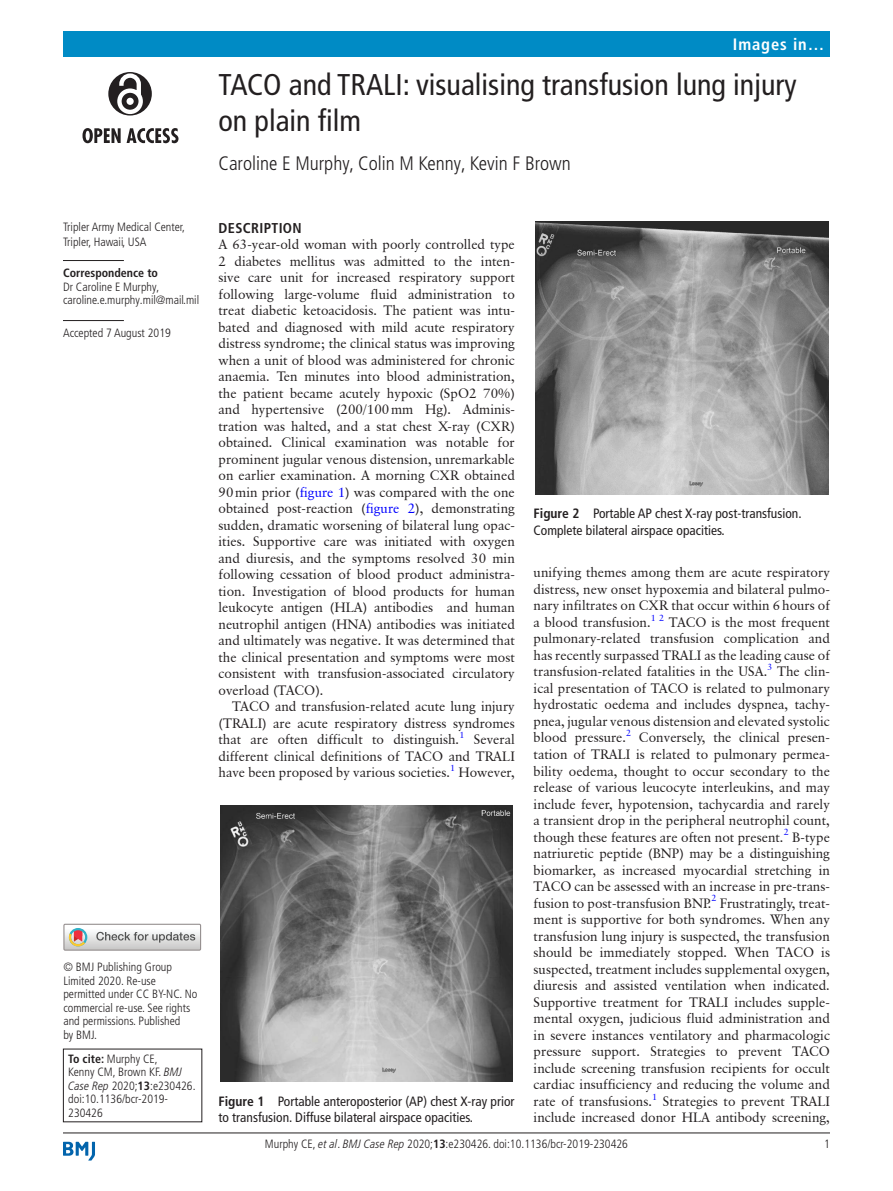
<style>
.page{position:relative;width:893px;height:1191px;background:#fff}
.page>*{position:absolute;margin:0;border:0;box-sizing:border-box;transform-origin:0 0}
.t1{font:condensed 30px/36px "Frutiger LT Pro";color:#231f20}
.t2{font:300 condensed 19.5px "Frutiger LT Pro";color:#231f20}
.t3{font:700 condensed 16.5px "Frutiger LT Std";letter-spacing:.055em;color:#fff}
.t4{font:700 condensed 14.25px "Frutiger LT Pro";letter-spacing:.025em;color:#231f20}
.t5{font:13.5px/16.5px "Classical Garamond BT";color:#231f20;text-align:justify}
.t6{font:condensed 13.5px/16.5px "Frutiger LT Pro";color:#231f20}
.t7{font:300 condensed 12px/13.5px "Frutiger LT Pro";color:#231f20}
.t8{font:700 condensed 12px "Frutiger LT Pro";color:#231f20}
.s1{font-weight:700}
.s2{font-style:italic}
.s3{color:#00f}
</style>
<div class="page">
<hr style="left:63px;top:1132px;width:767px;height:1px;background:#231f20">
<svg style="left:63px;top:1141px;width:32px;height:19px"></svg>
<div style="left:63px;top:31px;width:767px;height:25px;background:#008bc5"></div>
<hr style="left:63px;top:260px;width:61px;height:1px;background:#231f20">
<hr style="left:63px;top:320px;width:61px;height:1px;background:#231f20">
<div style="left:63px;top:923px;width:138px;height:27px;border:1px solid #969090"></div>
<svg style="left:64px;top:924px;width:137px;height:26px"></svg>
<img style="left:221px;top:805px;width:292px;height:276px">
<img style="left:535px;top:222px;width:293px;height:272px">
<div style="left:108px;top:72px;width:44px;height:43px;background:#231f20;border-radius:50%"></div>
<svg style="left:83px;top:128px;width:38px;height:15px"></svg>
<svg style="left:127px;top:128px;width:51px;height:15px"></svg>
<svg style="left:115px;top:72px;width:30px;height:44px"></svg>
<div style="left:127px;top:98px;width:7px;height:7px;background:#fff;border-radius:50%"></div>
<p class="t7" style="left:63px;top:219px;width:124px;line-height:15px">Tripler Army Medical Center,<br>Tripler, Hawaii, USA</p>
<p class="t8" style="left:63px;top:266px;width:97px">Correspondence to</p>
<p class="t7" style="left:63px;top:280px;width:138px">Dr Caroline E Murphy, caroline.e.murphy.mil@mail.mil</p>
<p class="t7" style="left:63px;top:327px;width:109px">Accepted 7 August 2019</p>
<p class="t7" style="left:63px;top:960px;width:136px">© BMJ Publishing Group<br>Limited 2020. Re-use permitted under CC BY-NC. No commercial re-use. See rights and permissions. Published<br>by BMJ.</p>
<p class="t7" style="left:68px;top:1052px;width:129px"><span class="s1">To cite:</span> Murphy CE,<br>Kenny CM, Brown KF. <span class="s2">BMJ<br>Case Rep</span> 2020;<span class="s1">13</span>:e230426. doi:10.1136/bcr-2019-<br>230426</p>
<p class="t3" style="left:733px;top:34px;width:93px">Images in…</p>
<h1 class="t1" style="left:219px;top:66px;width:580px">TACO and TRALI: visualising transfusion lung injury on plain film</h1>
<h2 class="t2" style="left:219px;top:152px;width:354px">Caroline E Murphy, Colin M Kenny, Kevin F Brown</h2>
<p class="t4" style="left:219px;top:219px;width:85px">Description</p>
<p class="t5" style="left:219px;top:236px;width:298px">A 63-year-old woman with poorly controlled type 2 diabetes mellitus was admitted to the inten&shy;sive care unit for increased respiratory support following large-volume fluid administration to treat diabetic ketoacidosis. The patient was intu&shy;bated and diagnosed with mild acute respiratory distress syndrome; the clinical status was improving when a unit of blood was administered for chronic anaemia. Ten minutes into blood administration, the patient became acutely hypoxic (SpO2 70%) and hypertensive (200/100mm Hg). Adminis&shy;tration was halted, and a stat chest X-ray (CXR) obtained. Clinical examination was notable for prominent jugular venous distension, unremarkable on earlier examination. A morning CXR obtained 90min prior (<span class="s3">figure 1</span>) was compared with the one obtained post-reaction (<span class="s3">figure 2</span>), demonstrating sudden, dramatic worsening of bilateral lung opac&shy;ities. Supportive care was initiated with oxygen and diuresis, and the symptoms resolved 30 min following cessation of blood product administra&shy;tion. Investigation of blood products for human leukocyte antigen (HLA) antibodies and human neutrophil antigen (HNA) antibodies was initiated and ultimately was negative. It was determined that the clinical presentation and symptoms were most consistent with transfusion-associated circulatory overload (TACO).</p>
<p class="t5" style="left:219px;top:698px;width:298px;text-indent:14px">TACO and transfusion-related acute lung injury (TRALI) are acute respiratory distress syndromes that are often difficult to distinguish.<sup>1</sup> Several different clinical definitions of TACO and TRALI have been proposed by various societies.<sup>1</sup> However,</p>
<p class="t6" style="left:219px;top:1092px;width:298px"><span class="s1">Figure 1</span> Portable anteroposterior (AP) chest X-ray prior to transfusion. Diffuse bilateral airspace opacities.</p>
<p class="t6" style="left:534px;top:505px;width:270px"><span class="s1">Figure 2</span> Portable AP chest X-ray post-transfusion.<br>Complete bilateral airspace opacities.</p>
<p class="t5" style="left:534px;top:564px;width:298px">unifying themes among them are acute respiratory distress, new onset hypoxemia and bilateral pulmo&shy;nary infiltrates on CXR that occur within 6hours of a blood transfusion.<sup>1</sup> <sup>2</sup> TACO is the most frequent pulmonary-related transfusion complication and has recently surpassed TRALI as the leading cause of transfusion-related fatalities in the USA.<sup>3</sup> The clin&shy;ical presentation of TACO is related to pulmonary hydrostatic oedema and includes dyspnea, tachy&shy;pnea, jugular venous distension and elevated systolic blood pressure.<sup>2</sup> Conversely, the clinical presen&shy;tation of TRALI is related to pulmonary permea&shy;bility oedema, thought to occur secondary to the release of various leucocyte interleukins, and may include fever, hypotension, tachycardia and rarely a transient drop in the peripheral neutrophil count, though these features are often not present.<sup>2</sup> B-type natriuretic peptide (BNP) may be a distinguishing biomarker, as increased myocardial stretching in TACO can be assessed with an increase in pre-trans&shy;fusion to post-transfusion BNP.<sup>2</sup> Frustratingly, treat&shy;ment is supportive for both syndromes. When any transfusion lung injury is suspected, the transfusion should be immediately stopped. When TACO is suspected, treatment includes supplemental oxygen, diuresis and assisted ventilation when indicated.<br>Supportive treatment for TRALI includes supple&shy;mental oxygen, judicious fluid administration and in severe instances ventilatory and pharmacologic pressure support. Strategies to prevent TACO include screening transfusion recipients for occult cardiac insufficiency and reducing the volume and rate of transfusions.<sup>1</sup> Strategies to prevent TRALI include increased donor HLA antibody screening,</p>
<p class="t7" style="left:265px;top:1136px;width:365px">Murphy CE, <span class="s2">et al</span>. <span class="s2">BMJ Case Rep</span> 2020;<span class="s1">13</span>:e230426. doi:10.1136/bcr-2019-230426</p>
<p class="t7" style="left:824px;top:1136px;width:7px">1</p>
</div>
